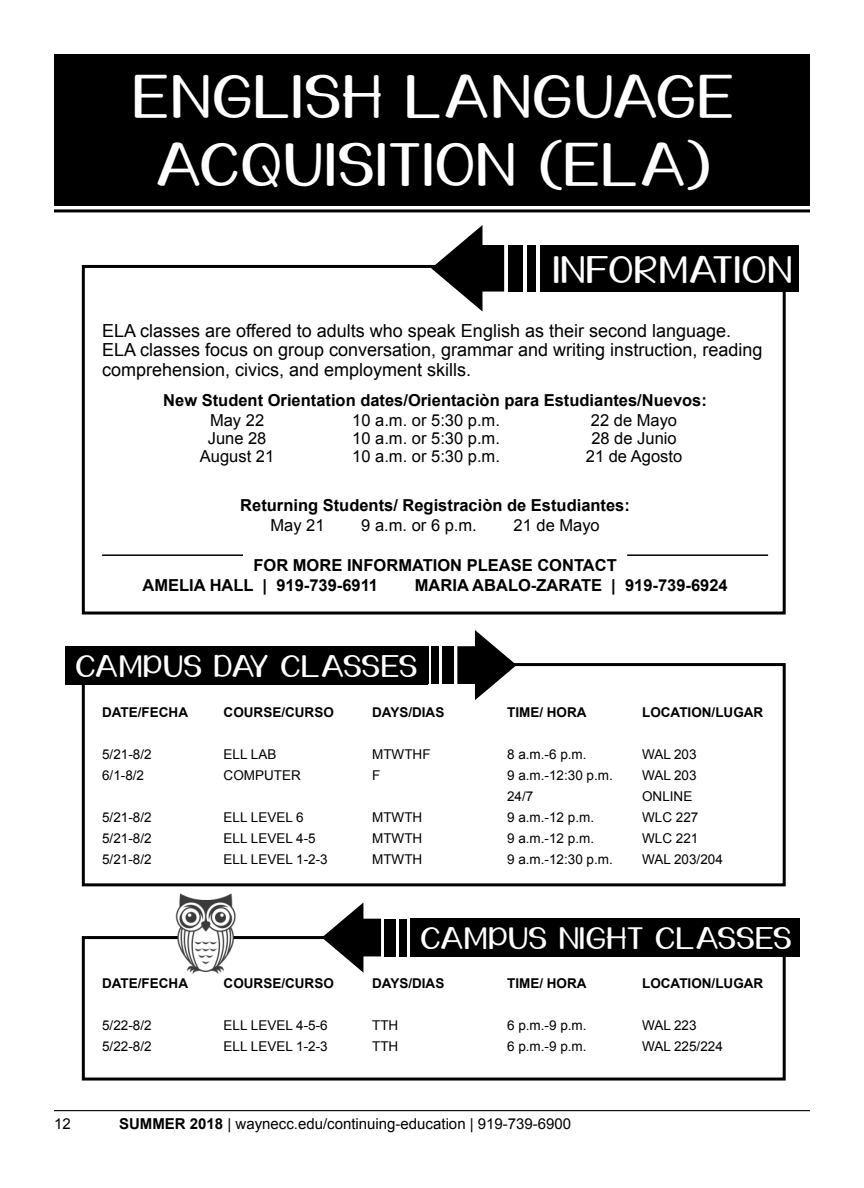
<style>
.page{position:relative;width:864px;height:1188px;background:#fff}
.page>*{position:absolute;margin:0;border:0;box-sizing:border-box;transform-origin:0 0}
.t1{font:48px/67.5px "KG Dark Side";letter-spacing:.04em;color:#fff;text-align:center}
.t2{font:30px "KG Dark Side";letter-spacing:.035em;color:#fff}
.t3{font:24.3px "KG Dark Side";letter-spacing:.02em;color:#fff}
.t4{font:24.3px "KG Dark Side";color:#fff}
.t5{font:18px/19.5px "Arial";color:#000}
.t6{font:700 16.5px/19.8px "Arial";color:#000}
.t7{font:16.5px "Arial";color:#000}
.t8{font:15px "Arial";color:#000}
.t9{font:13.5px "Arial";color:#000}
.t10{font:700 13.5px "Arial";color:#000}
.s1{font-weight:700}
</style>
<div class="page">
<hr style="left:54px;top:1110px;width:756px;height:1px;background:#000">
<svg style="left:54px;top:205px;width:756px;height:1px"></svg>
<div style="left:82px;top:663px;width:704px;height:223px;border:3px solid #000"></div>
<div style="left:82px;top:936px;width:704px;height:145px;border:3px solid #000"></div>
<div style="left:54px;top:54px;width:756px;height:151px;background:#000"></div>
<div style="left:82px;top:265px;width:704px;height:350px;border:3px solid #000"></div>
<div style="left:494px;top:255px;width:52px;height:22px;background:#fff"></div>
<div style="left:508px;top:245px;width:15px;height:47px;background:#000"></div>
<div style="left:527px;top:245px;width:9px;height:47px;background:#000"></div>
<svg style="left:431px;top:225px;width:73px;height:87px"></svg>
<div style="left:540px;top:245px;width:259px;height:47px;background:#000"></div>
<svg style="left:428px;top:659px;width:29px;height:14px"></svg>
<div style="left:374px;top:932px;width:39px;height:14px;background:#fff"></div>
<div style="left:442px;top:646px;width:12px;height:38px;background:#000"></div>
<div style="left:432px;top:646px;width:7px;height:38px;background:#000"></div>
<svg style="left:457px;top:630px;width:60px;height:70px"></svg>
<div style="left:65px;top:646px;width:363px;height:38px;background:#000"></div>
<div style="left:385px;top:919px;width:11px;height:37px;background:#000"></div>
<div style="left:399px;top:919px;width:8px;height:37px;background:#000"></div>
<svg style="left:322px;top:902px;width:59px;height:71px"></svg>
<div style="left:410px;top:918px;width:390px;height:39px;background:#000"></div>
<hr style="left:102px;top:554px;width:141px;height:2px;background:#000">
<hr style="left:627px;top:554px;width:141px;height:2px;background:#000">
<hr style="left:54px;top:209px;width:756px;height:3px;background:#000">
<img style="left:169px;top:893px;width:73px;height:81px">
<h1 class="t1" style="left:133px;top:64px;width:602px">ENGLISH LANGUAGE<br>ACQUISITION (ELA)</h1>
<h2 class="t2" style="left:553px;top:249px;width:241px">INFORMATION</h2>
<h3 class="t5" style="left:102px;top:321px;width:662px">ELA classes are offered to adults who speak English as their second language.<br>ELA classes focus on group conversation, grammar and writing instruction, reading comprehension, civics, and employment skills.</h3>
<p class="t6" style="left:163px;top:391px;width:545px">New Student Orientation dates/Orientaciòn para Estudiantes/Nuevos:</p>
<p class="t7" style="left:210px;top:409px;width:56px">May 22</p>
<p class="t7" style="left:352px;top:409px;width:149px">10 a.m. or 5:30 p.m.</p>
<p class="t7" style="left:591px;top:409px;width:88px">22 de Mayo</p>
<p class="t7" style="left:208px;top:427px;width:60px">June 28</p>
<p class="t7" style="left:352px;top:427px;width:149px">10 a.m. or 5:30 p.m.</p>
<p class="t7" style="left:591px;top:427px;width:87px">28 de Junio</p>
<p class="t7" style="left:200px;top:445px;width:76px">August 21</p>
<p class="t7" style="left:352px;top:445px;width:149px">10 a.m. or 5:30 p.m.</p>
<p class="t7" style="left:586px;top:445px;width:98px">21 de Agosto</p>
<p class="t6" style="left:240px;top:496px;width:391px">Returning Students/ Registraciòn de Estudiantes:</p>
<p class="t7" style="left:271px;top:515px;width:56px">May 21</p>
<p class="t7" style="left:361px;top:515px;width:117px">9 a.m. or 6 p.m.</p>
<p class="t7" style="left:514px;top:515px;width:88px">21 de Mayo</p>
<p class="t6" style="left:142px;top:556px;width:476px;text-indent:111px">FOR MORE INFORMATION PLEASE CONTACT<br>AMELIA HALL | 919-739-6911</p>
<p class="t6" style="left:415px;top:575px;width:314px">MARIA ABALO-ZARATE | 919-739-6924</p>
<h3 class="t4" style="left:75px;top:650px;width:343px">CAMPUS DAY CLASSES</h3>
<p class="t10" style="left:102px;top:703px;width:87px">DATE/FECHA</p>
<p class="t10" style="left:224px;top:703px;width:112px">COURSE/CURSO</p>
<p class="t10" style="left:372px;top:703px;width:74px">DAYS/DIAS</p>
<p class="t10" style="left:507px;top:703px;width:81px">TIME/ HORA</p>
<p class="t10" style="left:642px;top:703px;width:123px">LOCATION/LUGAR</p>
<p class="t9" style="left:102px;top:746px;width:51px">5/21-8/2</p>
<p class="t9" style="left:224px;top:746px;width:54px">ELL LAB</p>
<p class="t9" style="left:372px;top:746px;width:60px">MTWTHF</p>
<p class="t9" style="left:507px;top:746px;width:81px">8 a.m.-6 p.m.</p>
<p class="t9" style="left:642px;top:746px;width:56px">WAL 203</p>
<p class="t9" style="left:102px;top:767px;width:44px">6/1-8/2</p>
<p class="t9" style="left:224px;top:767px;width:79px">COMPUTER</p>
<p class="t9" style="left:372px;top:767px;width:10px">F</p>
<p class="t9" style="left:507px;top:767px;width:107px">9 a.m.-12:30 p.m.</p>
<p class="t9" style="left:642px;top:767px;width:56px">WAL 203</p>
<p class="t9" style="left:507px;top:788px;width:28px">24/7</p>
<p class="t9" style="left:642px;top:788px;width:52px">ONLINE</p>
<p class="t9" style="left:102px;top:809px;width:51px">5/21-8/2</p>
<p class="t9" style="left:224px;top:809px;width:82px">ELL LEVEL 6</p>
<p class="t9" style="left:372px;top:809px;width:52px">MTWTH</p>
<p class="t9" style="left:507px;top:809px;width:89px">9 a.m.-12 p.m.</p>
<p class="t9" style="left:642px;top:809px;width:58px">WLC 227</p>
<p class="t9" style="left:102px;top:830px;width:51px">5/21-8/2</p>
<p class="t9" style="left:224px;top:830px;width:94px">ELL LEVEL 4-5</p>
<p class="t9" style="left:372px;top:830px;width:52px">MTWTH</p>
<p class="t9" style="left:507px;top:830px;width:89px">9 a.m.-12 p.m.</p>
<p class="t9" style="left:642px;top:830px;width:58px">WLC 221</p>
<p class="t9" style="left:102px;top:851px;width:51px">5/21-8/2</p>
<p class="t9" style="left:224px;top:851px;width:106px">ELL LEVEL 1-2-3</p>
<p class="t9" style="left:372px;top:851px;width:52px">MTWTH</p>
<p class="t9" style="left:507px;top:851px;width:107px">9 a.m.-12:30 p.m.</p>
<p class="t9" style="left:642px;top:851px;width:82px">WAL 203/204</p>
<h3 class="t3" style="left:421px;top:922px;width:373px">CAMPUS NIGHT CLASSES</h3>
<p class="t10" style="left:102px;top:974px;width:87px">DATE/FECHA</p>
<p class="t10" style="left:224px;top:974px;width:112px">COURSE/CURSO</p>
<p class="t10" style="left:372px;top:974px;width:74px">DAYS/DIAS</p>
<p class="t10" style="left:507px;top:974px;width:81px">TIME/ HORA</p>
<p class="t10" style="left:642px;top:974px;width:123px">LOCATION/LUGAR</p>
<p class="t9" style="left:102px;top:1016px;width:51px">5/22-8/2</p>
<p class="t9" style="left:224px;top:1016px;width:106px">ELL LEVEL 4-5-6</p>
<p class="t9" style="left:372px;top:1016px;width:28px">TTH</p>
<p class="t9" style="left:507px;top:1016px;width:81px">6 p.m.-9 p.m.</p>
<p class="t9" style="left:642px;top:1016px;width:56px">WAL 223</p>
<p class="t9" style="left:102px;top:1037px;width:51px">5/22-8/2</p>
<p class="t9" style="left:224px;top:1037px;width:106px">ELL LEVEL 1-2-3</p>
<p class="t9" style="left:372px;top:1037px;width:28px">TTH</p>
<p class="t9" style="left:507px;top:1037px;width:81px">6 p.m.-9 p.m.</p>
<p class="t9" style="left:642px;top:1037px;width:82px">WAL 225/224</p>
<p class="t8" style="left:54px;top:1114px;width:18px">12</p>
<p class="t8" style="left:119px;top:1114px;width:454px"><span class="s1">SUMMER 2018</span> | waynecc.edu/continuing-education | 919-739-6900</p>
</div>
